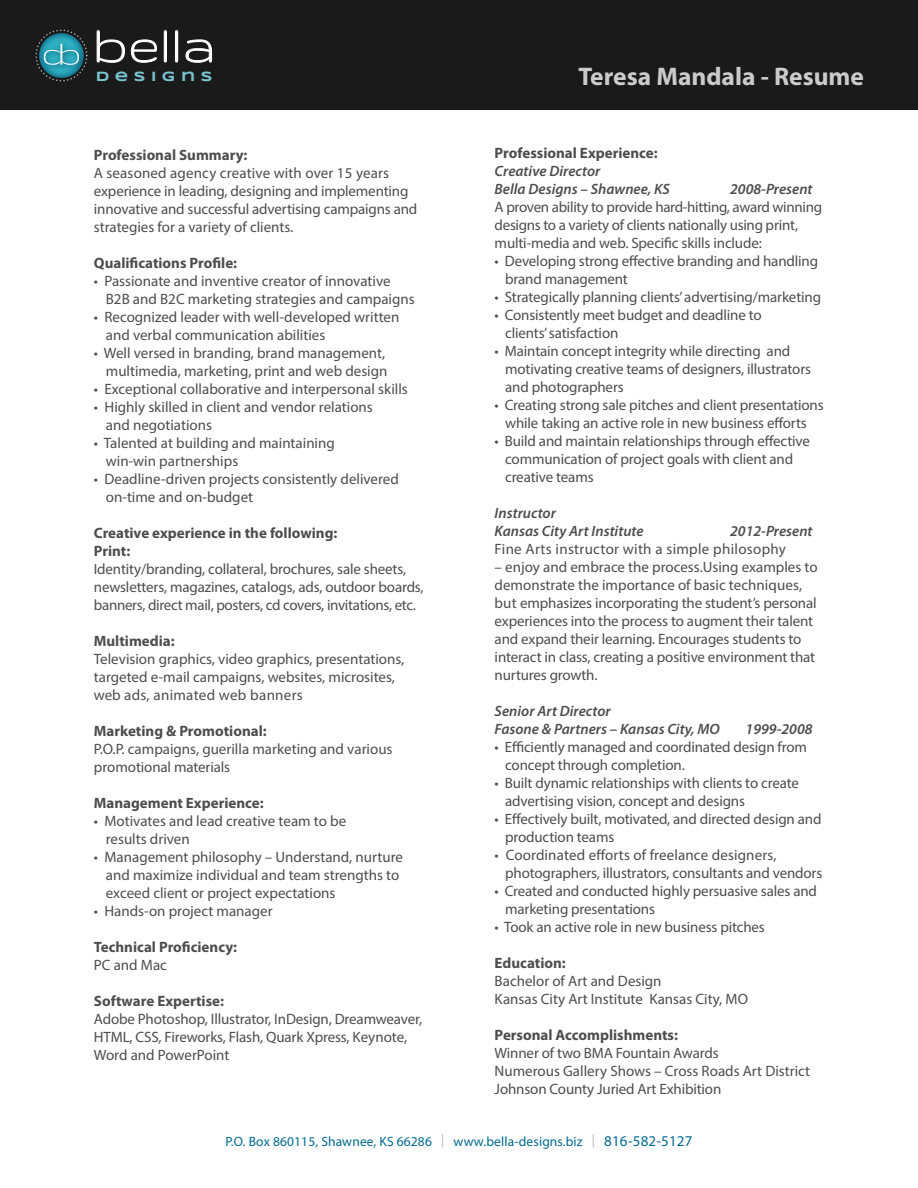
<style>
.page{position:relative;width:918px;height:1188px;background:#fff}
.page>*{position:absolute;margin:0;border:0;box-sizing:border-box;transform-origin:0 0}
.t1{font:57.6px "Gruppo";color:#fff}
.t2{font:700 25.5px "Myriad Pro";color:#cacccb}
.t3{font:15px/18px "Myriad Pro";letter-spacing:-.01em;color:#4c4e4d}
.t4{font:700 15px/18px "Myriad Pro";color:#4c4e4d}
.t5{font:italic 600 15px/18px "Myriad Pro";color:#4c4e4d}
.t6{font:15px "Myriad Pro";letter-spacing:.02em;color:#4c4e4d}
.t7{font:700 13.8px "Syncopate";letter-spacing:.4em;color:#79c3d0}
.t8{font:13.5px "Myriad Pro";letter-spacing:.01em;color:#006b8f}
.s1{color:#b3b6b5}
.s2{font-size:15px}
</style>
<div class="page">
<div style="left:0;top:0;width:918px;height:109px;background:#1a1a1a"></div>
<svg style="left:39px;top:33px;width:45px;height:45px"></svg>
<div style="left:35px;top:29px;width:52px;height:53px;border:1px dashed #b3b6b5;border-radius:50%"></div>
<img style="left:38px;top:38px;width:50px;height:36px">
<svg style="left:44px;top:44px;width:35px;height:21px"></svg>
<svg style="left:96px;top:30px;width:29px;height:33px"></svg>
<svg style="left:131px;top:39px;width:26px;height:24px"></svg>
<svg style="left:163px;top:30px;width:4px;height:33px"></svg>
<svg style="left:175px;top:30px;width:4px;height:33px"></svg>
<svg style="left:185px;top:39px;width:28px;height:24px"></svg>
<h1 class="t1" style="left:93px;top:16px;width:125px">bella</h1>
<p class="t7" style="left:96px;top:68px;width:118px">DESIGNS</p>
<p class="t4" style="left:94px;top:145px;width:155px">Professional Summary:</p>
<p class="t3" style="left:94px;top:163px;width:325px">A seasoned agency creative with over 15 years experience in leading, designing and implementing innovative and successful advertising campaigns and strategies for a variety of clients.</p>
<p class="t4" style="left:94px;top:253px;width:145px">Qualifications Profile:</p>
<p class="t3" style="left:106px;top:271px;width:310px;text-indent:-12px">• Passionate and inventive creator of innovative<br>B2B and B2C marketing strategies and campaigns</p>
<p class="t3" style="left:106px;top:307px;width:295px;text-indent:-12px">• Recognized leader with well-developed written and verbal communication abilities</p>
<p class="t3" style="left:94px;top:343px;width:295px;text-align:right">• Well versed in branding, brand management, multimedia, marketing, print and web design</p>
<p class="t3" style="left:94px;top:379px;width:316px">• Exceptional collaborative and interpersonal skills</p>
<p class="t3" style="left:106px;top:397px;width:269px;text-indent:-12px">• Highly skilled in client and vendor relations and negotiations</p>
<p class="t3" style="left:106px;top:433px;width:231px;text-indent:-12px">• Talented at building and maintaining win-win partnerships</p>
<p class="t3" style="left:106px;top:469px;width:295px;text-indent:-12px">• Deadline-driven projects consistently delivered on-time and on-budget</p>
<p class="t4" style="left:94px;top:523px;width:245px">Creative experience in the following:<br>Print:</p>
<p class="t3" style="left:94px;top:559px;width:331px">Identity/branding, collateral, brochures, sale sheets, newsletters, magazines, catalogs, ads, outdoor boards, banners, direct mail, posters, cd covers, invitations, etc.</p>
<p class="t4" style="left:94px;top:631px;width:82px">Multimedia:</p>
<p class="t3" style="left:94px;top:649px;width:312px">Television graphics, video graphics, presentations, targeted e-mail campaigns, websites, microsites, web ads, animated web banners</p>
<p class="t4" style="left:94px;top:721px;width:174px">Marketing &amp; Promotional:</p>
<p class="t3" style="left:94px;top:739px;width:300px">P.O.P. campaigns, guerilla marketing and various promotional materials</p>
<p class="t4" style="left:94px;top:793px;width:171px">Management Experience:</p>
<p class="t3" style="left:106px;top:811px;width:242px;text-indent:-12px">• Motivates and lead creative team to be results driven</p>
<p class="t3" style="left:106px;top:847px;width:299px;text-indent:-12px">• Management philosophy – Understand, nurture and maximize individual and team strengths to exceed client or project expectations</p>
<p class="t3" style="left:94px;top:901px;width:180px">• Hands-on project manager</p>
<p class="t4" style="left:94px;top:937px;width:145px">Technical Proficiency:</p>
<p class="t3" style="left:94px;top:955px;width:75px">PC and Mac</p>
<p class="t4" style="left:94px;top:991px;width:132px">Software Expertise:</p>
<p class="t3" style="left:94px;top:1009px;width:330px">Adobe Photoshop, Illustrator, InDesign, Dreamweaver,<br>HTML, CSS, Fireworks, Flash, Quark Xpress, Keynote,<br>Word and PowerPoint</p>
<h2 class="t2" style="left:578px;top:60px;width:287px">Teresa Mandala - Resume</h2>
<p class="t4" style="left:495px;top:144px;width:165px">Professional Experience:</p>
<p class="t5" style="left:495px;top:162px;width:177px">Creative Director<br>Bella Designs – Shawnee, KS</p>
<p class="t5" style="left:730px;top:180px;width:84px">2008-Present</p>
<p class="t3" style="left:495px;top:198px;width:329px">A proven ability to provide hard-hitting, award winning designs to a variety of clients nationally using print, multi-media and web. Specific skills include:</p>
<p class="t3" style="left:505px;top:252px;width:315px;text-indent:-10px">• Developing strong effective branding and handling brand management</p>
<p class="t3" style="left:495px;top:288px;width:328px">• Strategically planning clients’ advertising/marketing</p>
<p class="t3" style="left:505px;top:306px;width:258px;text-indent:-10px">• Consistently meet budget and deadline to clients’ satisfaction</p>
<p class="t3" style="left:505px;top:342px;width:307px;text-indent:-10px">• Maintain concept integrity while directing and motivating creative teams of designers, illustrators and photographers</p>
<p class="t3" style="left:495px;top:396px;width:331px;text-align:center">• Creating strong sale pitches and client presentations while taking an active role in new business efforts</p>
<p class="t3" style="left:505px;top:432px;width:306px;text-indent:-10px">• Build and maintain relationships through effective communication of project goals with client and creative teams</p>
<p class="t5" style="left:495px;top:504px;width:151px">Instructor<br>Kansas City Art Institute</p>
<p class="t5" style="left:730px;top:522px;width:84px">2012-Present</p>
<p class="t6" style="left:495px;top:540px;width:293px">Fine Arts instructor with a simple philosophy</p>
<p class="t3" style="left:495px;top:558px;width:325px">– enjoy and embrace the process.Using examples to demonstrate the importance of basic techniques, but emphasizes incorporating the student’s personal experiences into the process to augment their talent and expand their learning. Encourages students to interact in class, creating a positive environment that nurtures growth.</p>
<p class="t5" style="left:495px;top:702px;width:227px">Senior Art Director<br>Fasone &amp; Partners – Kansas City, MO</p>
<p class="t5" style="left:746px;top:720px;width:69px">1999-2008</p>
<p class="t3" style="left:505px;top:738px;width:303px;text-indent:-11px">• Efficiently managed and coordinated design from concept through completion.</p>
<p class="t3" style="left:505px;top:774px;width:295px;text-indent:-11px">• Built dynamic relationships with clients to create advertising vision, concept and designs</p>
<p class="t3" style="left:505px;top:810px;width:318px;text-indent:-11px">• Effectively built, motivated, and directed design and production teams</p>
<p class="t3" style="left:505px;top:846px;width:319px;text-indent:-10px">• Coordinated efforts of freelance designers, photographers, illustrators, consultants and vendors</p>
<p class="t3" style="left:505px;top:882px;width:313px;text-indent:-10px">• Created and conducted highly persuasive sales and marketing presentations</p>
<p class="t3" style="left:495px;top:918px;width:272px">• Took an active role in new business pitches</p>
<p class="t4" style="left:495px;top:954px;width:73px">Education:</p>
<p class="t3" style="left:495px;top:972px;width:255px">Bachelor of Art and Design<br>Kansas City Art Institute Kansas City, MO</p>
<p class="t4" style="left:495px;top:1026px;width:185px">Personal Accomplishments:</p>
<p class="t3" style="left:495px;top:1044px;width:317px">Winner of two BMA Fountain Awards<br>Numerous Gallery Shows – Cross Roads Art District<br>Johnson County Juried Art Exhibition</p>
<p class="t8" style="left:226px;top:1133px;width:468px">P.O. Box 860115, Shawnee, KS 66286 <span class="s1">|</span> www.bella-designs.biz <span class="s1">|</span> <span class="s2">816-582-5127</span></p>
</div>
